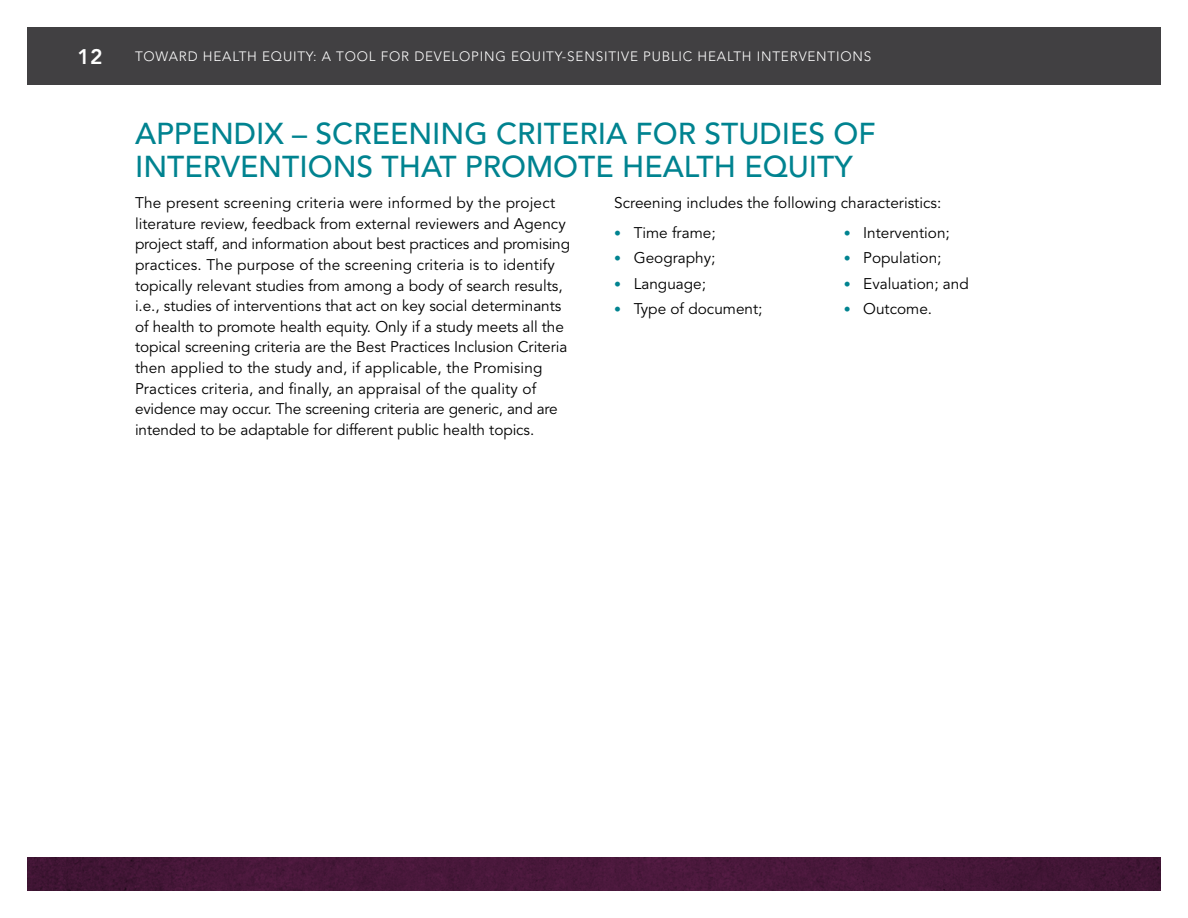
<style>
.page{position:relative;width:1188px;height:918px;background:#fff}
.page>*{position:absolute;margin:0;border:0;box-sizing:border-box;transform-origin:0 0}
.t1{font:500 30px/33px "Avenir LT Std";color:#008390}
.t2{font:800 21px "Avenir LT Std";color:#fff}
.BODY{font:15.3px/20.5px "Avenir LT Std";color:#000}
.t3{font:300 13.5px "Avenir LT Std";letter-spacing:.06em;color:#fff}
.s1{font-size:13.8px;color:#008390}
</style>
<div class="page">
<div style="left:27px;top:27px;width:109px;height:57px;background:#414042"></div>
<div style="left:27px;top:857px;width:1134px;height:34px;background:#471739"></div>
<div style="left:135px;top:27px;width:1026px;height:57px;background:#414042"></div>
<h2 class="t2" style="left:77px;top:44px;width:27px">12</h2>
<p class="t3" style="left:135px;top:48px;width:738px">TOWARD HEALTH EQUITY: A TOOL FOR DEVELOPING EQUITY-SENSITIVE PUBLIC HEALTH INTERVENTIONS</p>
<h2 class="t1" style="left:135px;top:118px;width:742px">APPENDIX – SCREENING CRITERIA FOR STUDIES OF<br>INTERVENTIONS THAT PROMOTE HEALTH EQUITY</h2>
<p class="BODY" style="left:135px;top:193px;width:437px">The present screening criteria were informed by the project literature review, feedback from external reviewers and Agency project staff, and information about best practices and promising practices. The purpose of the screening criteria is to identify topically relevant studies from among a body of search results, i.e., studies of interventions that act on key social determinants of health to promote health equity. Only if a study meets all the topical screening criteria are the Best Practices Inclusion Criteria then applied to the study and, if applicable, the Promising Practices criteria, and finally, an appraisal of the quality of evidence may occur. The screening criteria are generic, and are intended to be adaptable for different public health topics.</p>
<p class="BODY" style="left:614px;top:193px;width:329px">Screening includes the following characteristics:</p>
<p class="BODY" style="left:614px;top:223px;width:103px"><span class="s1">•</span> Time frame;</p>
<p class="BODY" style="left:614px;top:248px;width:103px"><span class="s1">•</span> Geography;</p>
<p class="BODY" style="left:614px;top:274px;width:93px"><span class="s1">•</span> Language;</p>
<p class="BODY" style="left:614px;top:299px;width:150px"><span class="s1">•</span> Type of document;</p>
<p class="BODY" style="left:844px;top:223px;width:108px"><span class="s1">•</span> Intervention;</p>
<p class="BODY" style="left:844px;top:248px;width:99px"><span class="s1">•</span> Population;</p>
<p class="BODY" style="left:844px;top:274px;width:127px"><span class="s1">•</span> Evaluation; and</p>
<p class="BODY" style="left:844px;top:299px;width:90px"><span class="s1">•</span> Outcome.</p>
</div>
